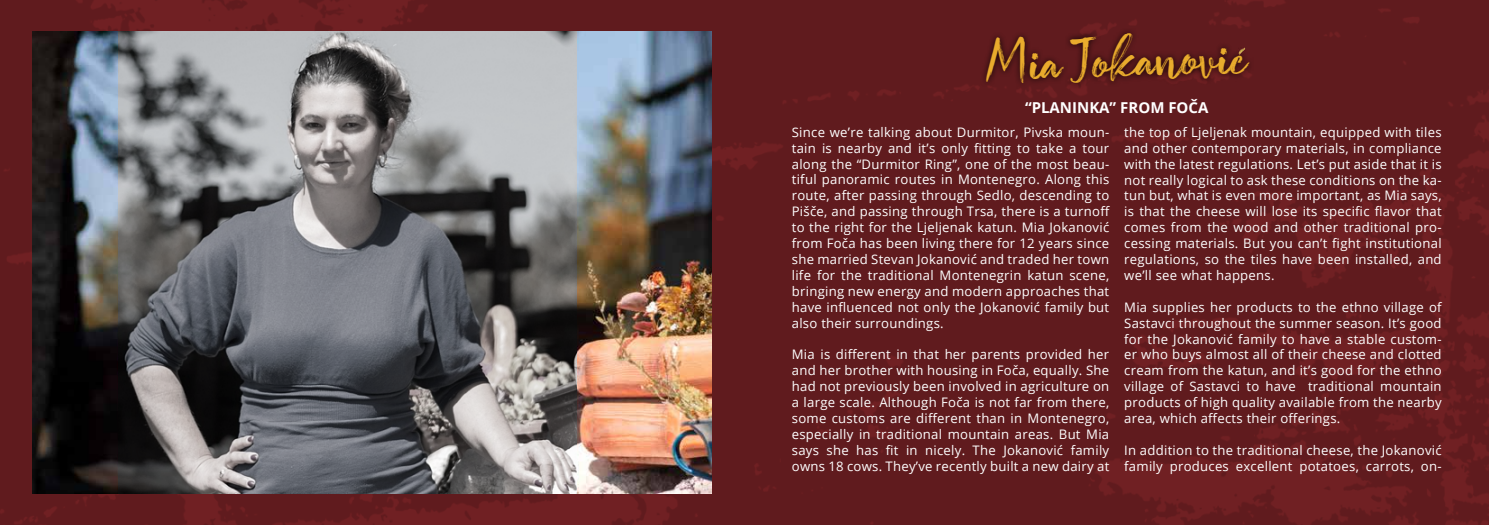
<style>
.page{position:relative;width:1489px;height:525px;background:#fff}
.page>*{position:absolute;margin:0;border:0;box-sizing:border-box;transform-origin:0 0}
.t1{font:30px "Basting Brush";color:#e9ac2d}
.t2{font:700 15px "Open Sans";color:#fff}
.t3{font:13.12px/15.9px "Open Sans";letter-spacing:.02em;color:#fff;text-align:justify}
</style>
<div class="page">
<img style="left:0;top:0;width:1488px;height:524px">
<img style="left:33px;top:31px;width:678px;height:462px">
<div style="left:980px;top:27px;width:275px;height:63px;background:#000;opacity:.85"></div>
<img style="left:119px;top:31px;width:457px;height:462px">
<svg style="left:1238px;top:47px;width:6px;height:7px"></svg>
<h1 class="t1" style="left:986px;top:50px;width:262px;rotate:-1deg">Mia Jokanovic</h1>
<p class="t2" style="left:1024px;top:97px;width:185px">“PLANINKA” FROM FOČA</p>
<p class="t3" style="left:791px;top:124px;width:319px">Since we’re talking about Durmitor, Pivska moun&shy;tain is nearby and it’s only fitting to take a tour along the “Durmitor Ring”, one of the most beau&shy;tiful panoramic routes in Montenegro. Along this route, after passing through Sedlo, descending to Pišče, and passing through Trsa, there is a turnoff to the right for the Ljeljenak katun. Mia Jokanović from Foča has been living there for 12 years since she married Stevan Jokanović and traded her town life for the traditional Montenegrin katun scene, bringing new energy and modern approaches that have influenced not only the Jokanović family but also their surroundings.</p>
<p class="t3" style="left:791px;top:346px;width:319px">Mia is different in that her parents provided her and her brother with housing in Foča, equally. She had not previously been involved in agriculture on a large scale. Although Foča is not far from there, some customs are different than in Montenegro, especially in traditional mountain areas. But Mia says she has fit in nicely. The Jokanović family owns 18 cows. They’ve recently built a new dairy at</p>
<p class="t3" style="left:1124px;top:124px;width:319px">the top of Ljeljenak mountain, equipped with tiles and other contemporary materials, in compliance with the latest regulations. Let’s put aside that it is not really logical to ask these conditions on the ka&shy;tun but, what is even more important, as Mia says, is that the cheese will lose its specific flavor that comes from the wood and other traditional pro&shy;cessing materials. But you can’t fight institutional regulations, so the tiles have been installed, and we’ll see what happens.</p>
<p class="t3" style="left:1124px;top:298px;width:319px">Mia supplies her products to the ethno village of Sastavci throughout the summer season. It’s good for the Jokanović family to have a stable custom&shy;er who buys almost all of their cheese and clotted cream from the katun, and it’s good for the ethno village of Sastavci to have traditional mountain products of high quality available from the nearby area, which affects their offerings.</p>
<p class="t3" style="left:1124px;top:441px;width:319px">In addition to the traditional cheese, the Jokanović family produces excellent potatoes, carrots, on-</p>
</div>
